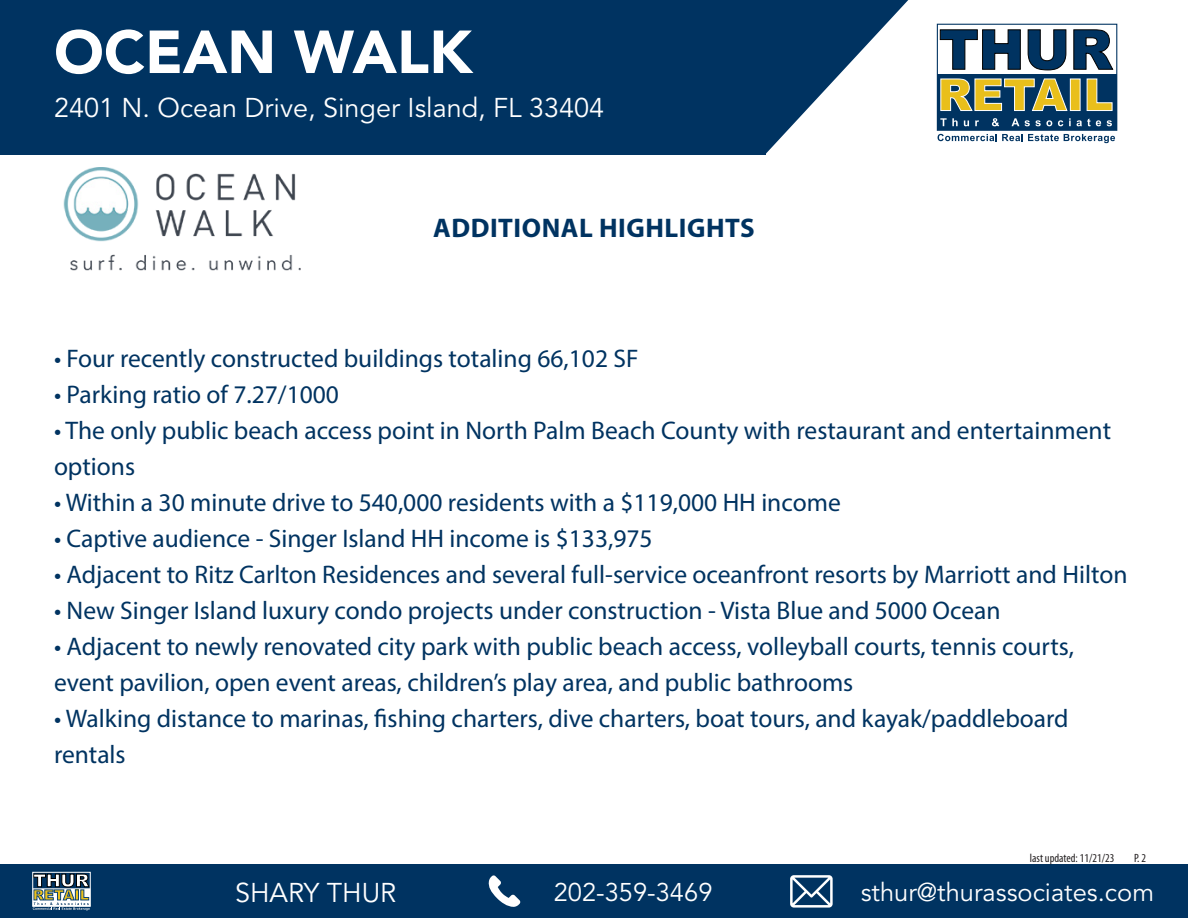
<style>
.page{position:relative;width:1188px;height:918px;background:#fff}
.page>*{position:absolute;margin:0;border:0;box-sizing:border-box;transform-origin:0 0}
.t1{font:900 60px "Avenir LT Std";color:#fff}
.t2{font:27px "Avenir LT Std";color:#fff}
.t3{font:700 27px "Myriad Pro";letter-spacing:.02em;color:#003361}
.t4{font:25.5px/36px "Myriad Pro";color:#003361}
.t5{font:25.5px "Avenir LT Std";color:#fff}
.t6{font:condensed 12px "Myriad Pro";color:#231f20}
</style>
<div class="page">
<div style="left:0;top:865px;width:1188px;height:53px;background:#003361"></div>
<svg style="left:488px;top:875px;width:33px;height:32px"></svg>
<svg style="left:790px;top:875px;width:43px;height:33px"></svg>
<svg style="left:33px;top:874px;width:57px;height:36px;background:#839190"></svg>
<div style="left:33px;top:872px;width:57px;height:34px;border:1px solid #fff"></div>
<div style="left:0;top:0;width:765px;height:154px;background:#003361"></div>
<div style="left:937px;top:74px;width:180px;height:56px;background:#003361"></div>
<svg style="left:940px;top:29px;width:81px;height:41px"></svg>
<svg style="left:1028px;top:29px;width:38px;height:41px"></svg>
<svg style="left:1073px;top:29px;width:40px;height:41px"></svg>
<svg style="left:940px;top:79px;width:127px;height:32px"></svg>
<div style="left:1070px;top:79px;width:10px;height:32px;background:#e9bf1b"></div>
<div style="left:1070px;top:79px;width:10px;height:32px;border:1px solid #fff"></div>
<svg style="left:1087px;top:79px;width:26px;height:32px"></svg>
<svg style="left:938px;top:134px;width:177px;height:9px"></svg>
<svg style="left:940px;top:118px;width:18px;height:8px"></svg>
<svg style="left:964px;top:120px;width:5px;height:6px"></svg>
<svg style="left:975px;top:120px;width:4px;height:6px"></svg>
<svg style="left:992px;top:118px;width:7px;height:8px"></svg>
<svg style="left:1012px;top:118px;width:7px;height:8px"></svg>
<svg style="left:1025px;top:120px;width:27px;height:6px"></svg>
<svg style="left:1058px;top:120px;width:5px;height:6px"></svg>
<svg style="left:1069px;top:118px;width:2px;height:8px"></svg>
<svg style="left:1077px;top:118px;width:24px;height:8px"></svg>
<svg style="left:1107px;top:120px;width:5px;height:6px"></svg>
<div style="left:937px;top:24px;width:180px;height:107px;border:1px solid #003361"></div>
<svg style="left:765px;top:0;width:143px;height:154px"></svg>
<img style="left:63px;top:167px;width:238px;height:104px">
<h1 class="t1" style="left:54px;top:16px;width:420px">OCEAN WALK</h1>
<p class="t2" style="left:54px;top:92px;width:552px">2401 N. Ocean Drive, Singer Island, FL 33404</p>
<p class="t3" style="left:433px;top:211px;width:323px">ADDITIONAL HIGHLIGHTS</p>
<p class="t4" style="left:54px;top:340px;width:586px">• Four recently constructed buildings totaling 66,102 SF</p>
<p class="t4" style="left:54px;top:376px;width:287px">• Parking ratio of 7.27/1000</p>
<p class="t4" style="left:54px;top:412px;width:1059px">• The only public beach access point in North Palm Beach County with restaurant and entertainment options</p>
<p class="t4" style="left:54px;top:484px;width:788px">• Within a 30 minute drive to 540,000 residents with a $119,000 HH income</p>
<p class="t4" style="left:54px;top:520px;width:600px">• Captive audience - Singer Island HH income is $133,975</p>
<p class="t4" style="left:54px;top:556px;width:1075px">• Adjacent to Ritz Carlton Residences and several full-service oceanfront resorts by Marriott and Hilton</p>
<p class="t4" style="left:54px;top:592px;width:948px">• New Singer Island luxury condo projects under construction - Vista Blue and 5000 Ocean</p>
<p class="t4" style="left:54px;top:628px;width:1021px">• Adjacent to newly renovated city park with public beach access, volleyball courts, tennis courts, event pavilion, open event areas, children’s play area, and public bathrooms</p>
<p class="t4" style="left:54px;top:700px;width:1016px">• Walking distance to marinas, fishing charters, dive charters, boat tours, and kayak/paddleboard rentals</p>
<p class="t6" style="left:1030px;top:851px;width:86px">last updated: 11/21/23</p>
<p class="t6" style="left:1134px;top:851px;width:13px">P. 2</p>
<p class="t2" style="left:235px;top:877px;width:163px">SHARY THUR</p>
<p class="t5" style="left:554px;top:877px;width:160px">202-359-3469</p>
<p class="t5" style="left:861px;top:877px;width:295px">sthur@thurassociates.com</p>
</div>
